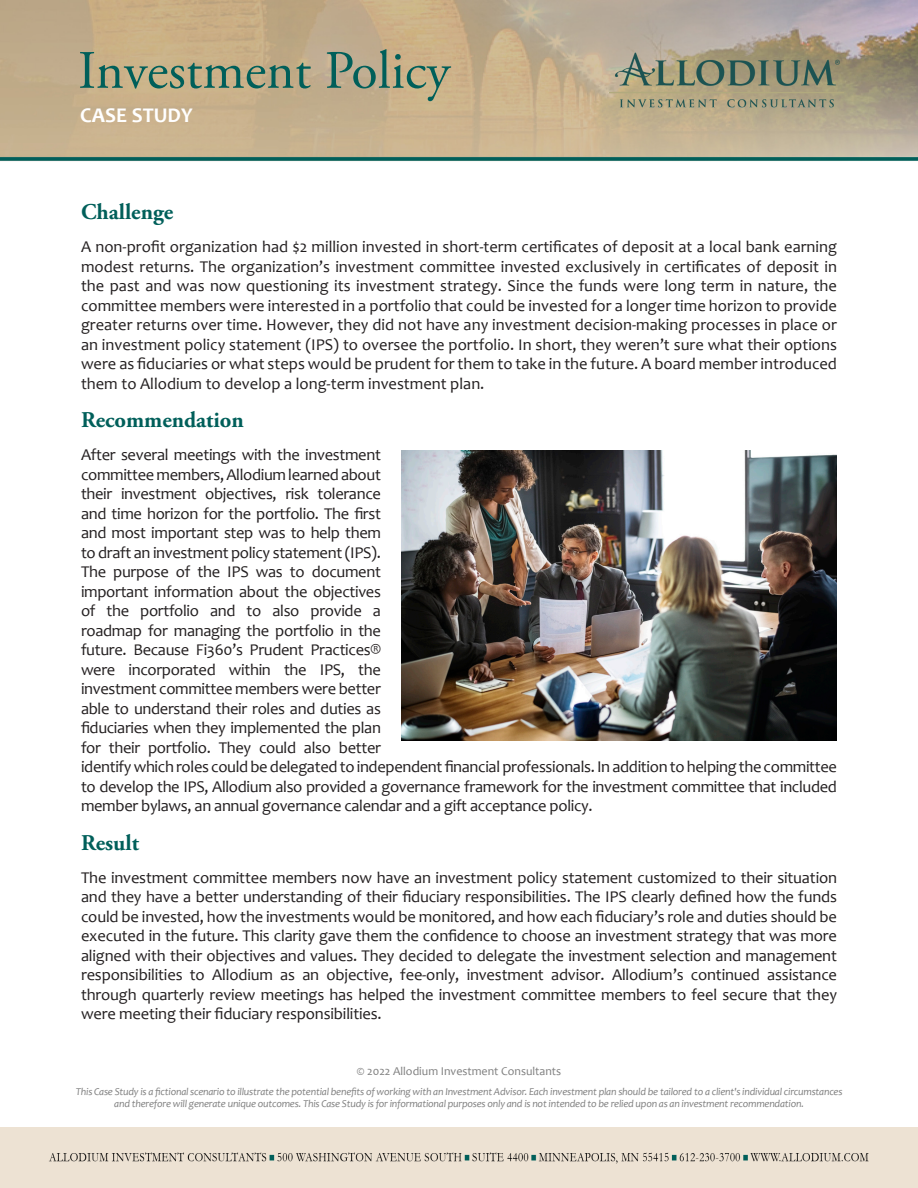
<style>
.page{position:relative;width:918px;height:1188px;background:#fff}
.page>*{position:absolute;margin:0;border:0;box-sizing:border-box;transform-origin:0 0}
.t1{font:54px "Adobe Garamond Pro";color:#005f5a}
.t2{font:700 22.5px "Adobe Garamond Pro";color:#005f5a}
.t3{font:700 21px "Candara";color:#fff}
.t4{font:16.5px/19.5px "Candara";letter-spacing:-.02em;color:#231f20;text-align:justify}
.t5{font:12px "Candara";color:#7f7f7f}
.t6{font:italic 10.5px/12.6px "Candara";letter-spacing:-.02em;color:#7f7f7f;text-align:center}
</style>
<div class="page">
<img style="left:0;top:0;width:918px;height:162px">
<img style="left:0;top:1127px;width:918px;height:61px">
<img style="left:603px;top:48px;width:241px;height:65px">
<img style="left:401px;top:450px;width:436px;height:291px">
<p class="t1" style="left:78px;top:38px;width:374px">Investment Policy</p>
<p class="t3" style="left:80px;top:102px;width:114px">CASE STUDY</p>
<p class="t2" style="left:81px;top:199px;width:94px">Challenge</p>
<p class="t4" style="left:81px;top:237px;width:758px">A non-profit organization had $2 million invested in short-term certificates of deposit at a local bank earning modest returns. The organization’s investment committee invested exclusively in certificates of deposit in the past and was now questioning its investment strategy. Since the funds were long term in nature, the committee members were interested in a portfolio that could be invested for a longer time horizon to provide greater returns over time. However, they did not have any investment decision-making processes in place or an investment policy statement (IPS) to oversee the portfolio. In short, they weren’t sure what their options were as fiduciaries or what steps would be prudent for them to take in the future. A board member introduced them to Allodium to develop a long-term investment plan.</p>
<p class="t2" style="left:81px;top:407px;width:164px">Recommendation</p>
<p class="t4" style="left:81px;top:445px;width:758px;text-align:left">After several meetings with the investment<br>committee members, Allodium learned about<br>their investment objectives, risk tolerance<br>and time horizon for the portfolio. The first<br>and most important step was to help them<br>to draft an investment policy statement (IPS).<br>The purpose of the IPS was to document<br>important information about the objectives<br>of the portfolio and to also provide a<br>roadmap for managing the portfolio in the<br>future. Because Fi360’s Prudent Practices®<br>were incorporated within the IPS, the<br>investment committee members were better<br>able to understand their roles and duties as<br>fiduciaries when they implemented the plan<br>for their portfolio. They could also better<br>identify which roles could be delegated to independent financial professionals. In addition to helping the committee to develop the IPS, Allodium also provided a governance framework for the investment committee that included member bylaws, an annual governance calendar and a gift acceptance policy.</p>
<p class="t2" style="left:81px;top:830px;width:59px">Result</p>
<p class="t4" style="left:81px;top:867px;width:758px">The investment committee members now have an investment policy statement customized to their situation and they have a better understanding of their fiduciary responsibilities. The IPS clearly defined how the funds could be invested, how the investments would be monitored, and how each fiduciary’s role and duties should be executed in the future. This clarity gave them the confidence to choose an investment strategy that was more aligned with their objectives and values. They decided to delegate the investment selection and management responsibilities to Allodium as an objective, fee-only, investment advisor. Allodium’s continued assistance through quarterly review meetings has helped the investment committee members to feel secure that they were meeting their fiduciary responsibilities.</p>
<p class="t5" style="left:357px;top:1064px;width:206px">© 2022 Allodium Investment Consultants</p>
<p class="t6" style="left:76px;top:1085px;width:768px">This Case Study is a fictional scenario to illustrate the potential benefits of working with an Investment Advisor. Each investment plan should be tailored to a client's individual circumstances and therefore will generate unique outcomes. This Case Study is for informational purposes only and is not intended to be relied upon as an investment recommendation.</p>
</div>
